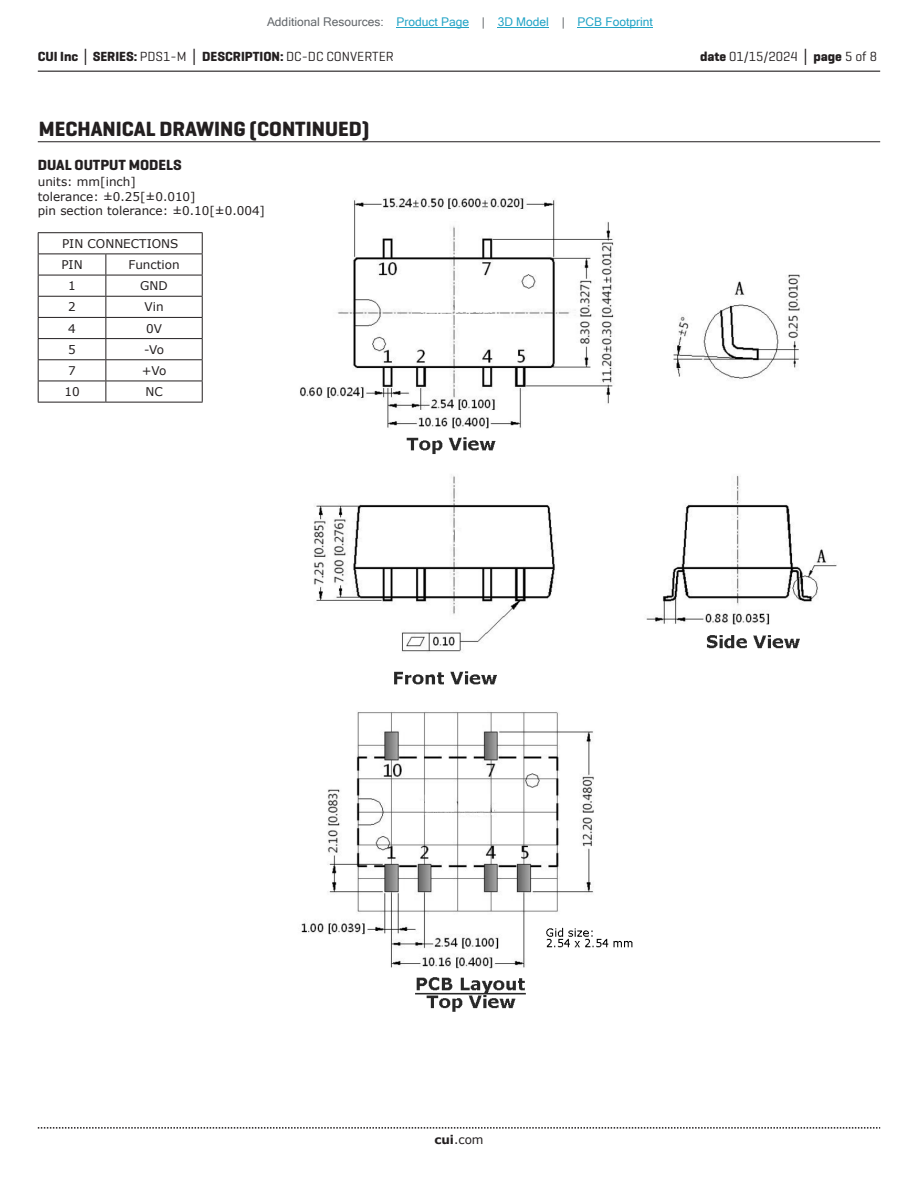
<style>
.page{position:relative;width:918px;height:1188px;background:#fff}
.page>*{position:absolute;margin:0;border:0;box-sizing:border-box;transform-origin:0 0}
.t1{font:700 21px "Geogrotesque";color:#231f20}
.t2{font:700 15px "Geogrotesque";color:#231f20}
.t3{font:700 13.5px "Geogrotesque";color:#231f20}
.t4{font:13.5px "Geogrotesque";color:#231f20}
.t5{font:12px/14.4px "Verdana";color:#231f20}
.t6{font:12px "Microsoft Sans Serif";color:#23a4c6}
.s1{color:#63676b}
.s2{font-family:"Verdana"}
.s3{font-weight:400}
.s4{font-weight:700}
.s5{font-family:"Verdana";font-weight:700}
</style>
<div class="page">
<hr style="left:38px;top:71px;width:842px;height:1px;background:#231f20">
<svg style="left:38px;top:1127px;width:842px;height:2px"></svg>
<img style="left:300px;top:197px;width:537px;height:815px">
<hr style="left:38px;top:232px;width:68px;height:1px;background:#231f20">
<hr style="left:106px;top:232px;width:97px;height:1px;background:#231f20">
<hr style="left:38px;top:254px;width:68px;height:1px;background:#231f20">
<hr style="left:106px;top:254px;width:97px;height:1px;background:#231f20">
<hr style="left:38px;top:275px;width:68px;height:1px;background:#231f20">
<hr style="left:106px;top:275px;width:97px;height:1px;background:#231f20">
<hr style="left:38px;top:296px;width:68px;height:1px;background:#231f20">
<hr style="left:106px;top:296px;width:97px;height:1px;background:#231f20">
<hr style="left:38px;top:317px;width:68px;height:1px;background:#231f20">
<hr style="left:106px;top:317px;width:97px;height:1px;background:#231f20">
<hr style="left:38px;top:338px;width:68px;height:1px;background:#231f20">
<hr style="left:106px;top:338px;width:97px;height:1px;background:#231f20">
<hr style="left:38px;top:359px;width:68px;height:1px;background:#231f20">
<hr style="left:106px;top:359px;width:97px;height:1px;background:#231f20">
<hr style="left:38px;top:381px;width:68px;height:1px;background:#231f20">
<svg style="left:38px;top:233px;width:1px;height:169px"></svg>
<hr style="left:106px;top:381px;width:97px;height:1px;background:#231f20">
<svg style="left:105px;top:254px;width:1px;height:148px"></svg>
<svg style="left:202px;top:233px;width:1px;height:169px"></svg>
<hr style="left:38px;top:402px;width:68px;height:1px;background:#231f20">
<hr style="left:106px;top:402px;width:97px;height:1px;background:#231f20">
<hr style="left:38px;top:141px;width:842px;height:1px;background:#231f20">
<hr style="left:397px;top:27px;width:72px;height:1px;background:#23a4c6">
<hr style="left:498px;top:27px;width:51px;height:1px;background:#23a4c6">
<hr style="left:578px;top:27px;width:75px;height:1px;background:#23a4c6">
<p class="t6" style="left:267px;top:15px;width:387px"><span class="s1">Additional Resources:</span> Product Page <span class="s1">|</span> 3D Model <span class="s1">|</span> PCB Footprint</p>
<p class="t3" style="left:38px;top:48px;width:358px">CUI Inc <span class="s2">│</span> SERIES: <span class="s3">PDS1-M</span> <span class="s2">│</span> DESCRIPTION: <span class="s3">DC-DC CONVERTER</span></p>
<p class="t4" style="left:700px;top:48px;width:179px"><span class="s4">date</span> 01/15/2024 <span class="s5">│</span> <span class="s4">page</span> 5 of 8</p>
<h1 class="t1" style="left:39px;top:116px;width:332px">MECHANICAL DRAWING (CONTINUED)</h1>
<p class="t2" style="left:38px;top:155px;width:145px">DUAL OUTPUT MODELS</p>
<p class="t5" style="left:38px;top:175px;width:229px">units: mm[inch]<br>tolerance: ±0.25[±0.010]<br>pin section tolerance: ±0.10[±0.004]</p>
<p class="t5" style="left:61px;top:233px;width:118px;line-height:21.1px">PIN CONNECTIONS<br>PIN</p>
<p class="t5" style="left:128px;top:257px;width:53px">Function</p>
<p class="t5" style="left:68px;top:279px;width:9px">1</p>
<p class="t5" style="left:140px;top:279px;width:29px">GND</p>
<p class="t5" style="left:68px;top:300px;width:9px">2</p>
<p class="t5" style="left:145px;top:300px;width:21px">Vin</p>
<p class="t5" style="left:68px;top:321px;width:9px">4</p>
<p class="t5" style="left:146px;top:321px;width:17px">0V</p>
<p class="t5" style="left:68px;top:342px;width:9px">5</p>
<p class="t5" style="left:144px;top:342px;width:22px">-Vo</p>
<p class="t5" style="left:68px;top:363px;width:9px">7</p>
<p class="t5" style="left:142px;top:363px;width:26px">+Vo</p>
<p class="t5" style="left:64px;top:384px;width:17px">10</p>
<p class="t5" style="left:145px;top:384px;width:19px">NC</p>
<p class="t5" style="left:434px;top:1132px;width:51px"><span class="s4">cui</span>.com</p>
</div>
